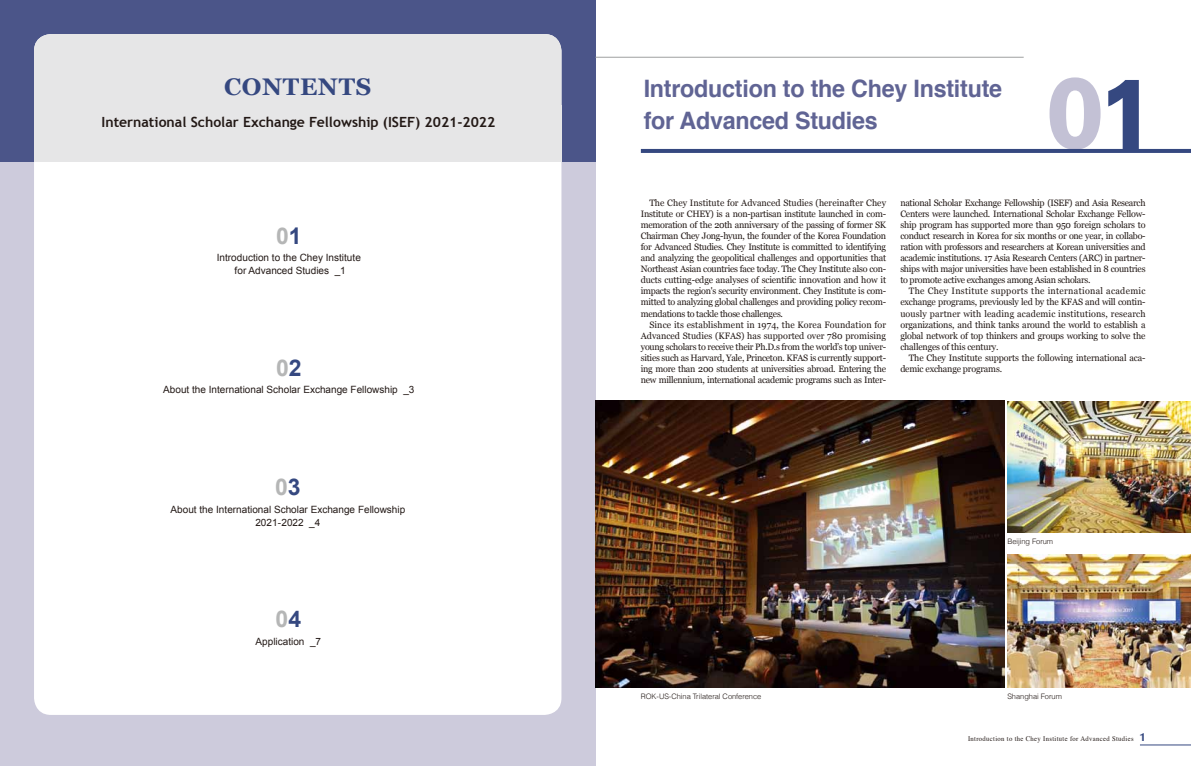
<style>
.page{position:relative;width:1191px;height:766px;background:#fff}
.page>*{position:absolute;margin:0;border:0;box-sizing:border-box;transform-origin:0 0}
.t1{font:900 100px "Univers";color:#c3c1d5;scale:.85 1}
.t2{font:700 24px/32px "Helvetica";letter-spacing:-.01em;color:#606494}
.t3{font:700 24px "Georgia";letter-spacing:.025em;color:#354880}
.t4{font:700 23px "Arial";color:#b5b6b6}
.t5{font:700 14px "Trebuchet MS";color:#231916}
.t6{font:10px/13px "Arial";color:#231916;text-align:center}
.t7{font:9.2px/11px "Georgia";letter-spacing:-.03em;color:#231916;text-align:justify}
.t8{font:300 7.5px "Helvetica";letter-spacing:-.005em;color:#231916}
.t9{font:7px "Times";letter-spacing:.05em;color:#231916;scale:.95 1}
.s1{color:#354880}
.s2{font-family:"Barmeno";font-weight:700;font-size:11px;color:#354880}
</style>
<div class="page">
<hr style="left:1140px;top:744px;width:51px;height:1px;background:#354880">
<div style="left:0;top:162px;width:595px;height:603px;background:#cdcbdc"></div>
<div style="left:0;top:0;width:595px;height:162px;background:#4b5589"></div>
<div style="left:34px;top:34px;width:527px;height:680px;background:#fff;border-radius:17px"></div>
<div style="left:34px;top:34px;width:527px;height:99px;background:#e6e6e7;border-radius:17px"></div>
<div style="left:34px;top:105px;width:527px;height:57px;background:#e6e6e7"></div>
<hr style="left:595px;top:57px;width:428px;height:1px;background:#9fa0a0">
<hr style="left:641px;top:149px;width:550px;height:4px;background:#354880">
<img style="left:595px;top:401px;width:409px;height:286px">
<img style="left:1007px;top:401px;width:184px;height:131px">
<img style="left:1007px;top:554px;width:184px;height:133px">
<h2 class="t3" style="left:224px;top:71px;width:149px">CONTENTS</h2>
<h3 class="t5" style="left:101px;top:113px;width:395px">International Scholar Exchange Fellowship (ISEF) 2021-2022</h3>
<h3 class="t4" style="left:276px;top:220px;width:27px">0<span class="s1">1</span></h3>
<p class="t6" style="left:217px;top:251px;width:145px">Introduction to the Chey Institute for Advanced Studies _1</p>
<h3 class="t4" style="left:276px;top:352px;width:27px">0<span class="s1">2</span></h3>
<p class="t6" style="left:163px;top:383px;width:253px">About the International Scholar Exchange Fellowship _3</p>
<h3 class="t4" style="left:275px;top:472px;width:27px">0<span class="s1">3</span></h3>
<p class="t6" style="left:171px;top:502px;width:236px">About the International Scholar Exchange Fellowship<br>2021-2022 _4</p>
<h3 class="t4" style="left:276px;top:604px;width:27px">0<span class="s1">4</span></h3>
<p class="t6" style="left:256px;top:634px;width:67px">Application _7</p>
<h2 class="t2" style="left:643px;top:73px;width:360px">Introduction to the Chey Institute for Advanced Studies</h2>
<h1 class="t1" style="left:1046px;top:50px;width:128px">0<span class="s1">1</span></h1>
<p class="t7" style="left:641px;top:198px;width:247px;text-indent:9px">The Chey Institute for Advanced Studies (hereinafter Chey Institute or CHEY) is a non-partisan institute launched in com&shy;memoration of the 20th anniversary of the passing of former SK Chairman Chey Jong-hyun, the founder of the Korea Foundation for Advanced Studies. Chey Institute is committed to identifying and analyzing the geopolitical challenges and opportunities that Northeast Asian countries face today. The Chey Institute also con&shy;ducts cutting-edge analyses of scientific innovation and how it impacts the region's security environment. Chey Institute is com&shy;mitted to analyzing global challenges and providing policy recom&shy;mendations to tackle those challenges.</p>
<p class="t7" style="left:641px;top:319px;width:247px;text-indent:9px">Since its establishment in 1974, the Korea Foundation for Advanced Studies (KFAS) has supported over 780 promising young scholars to receive their Ph.D.s from the world’s top univer&shy;sities such as Harvard, Yale, Princeton. KFAS is currently support&shy;ing more than 200 students at universities abroad. Entering the new millennium, international academic programs such as Inter-</p>
<p class="t7" style="left:900px;top:198px;width:247px">national Scholar Exchange Fellowship (ISEF) and Asia Research Centers were launched. International Scholar Exchange Fellow&shy;ship program has supported more than 950 foreign scholars to conduct research in Korea for six months or one year, in collabo&shy;ration with professors and researchers at Korean universities and academic institutions. 17 Asia Research Centers (ARC) in partner&shy;ships with major universities have been established in 8 countries to promote active exchanges among Asian scholars.</p>
<p class="t7" style="left:900px;top:286px;width:247px;text-indent:9px">The Chey Institute supports the international academic exchange programs, previously led by the KFAS and will contin&shy;uously partner with leading academic institutions, research organizations, and think tanks around the world to establish a global network of top thinkers and groups working to solve the challenges of this century.</p>
<p class="t7" style="left:900px;top:352px;width:247px;text-indent:9px">The Chey Institute supports the following international aca&shy;demic exchange programs.</p>
<p class="t8" style="left:1007px;top:536px;width:47px">Beijing Forum</p>
<p class="t8" style="left:641px;top:691px;width:122px">ROK-US-China Trilateral Conference</p>
<p class="t8" style="left:1007px;top:691px;width:56px">Shanghai Forum</p>
<p class="t9" style="left:968px;top:731px;width:188px">Introduction to the Chey Institute for Advanced Studies <span class="s2">1</span></p>
</div>
